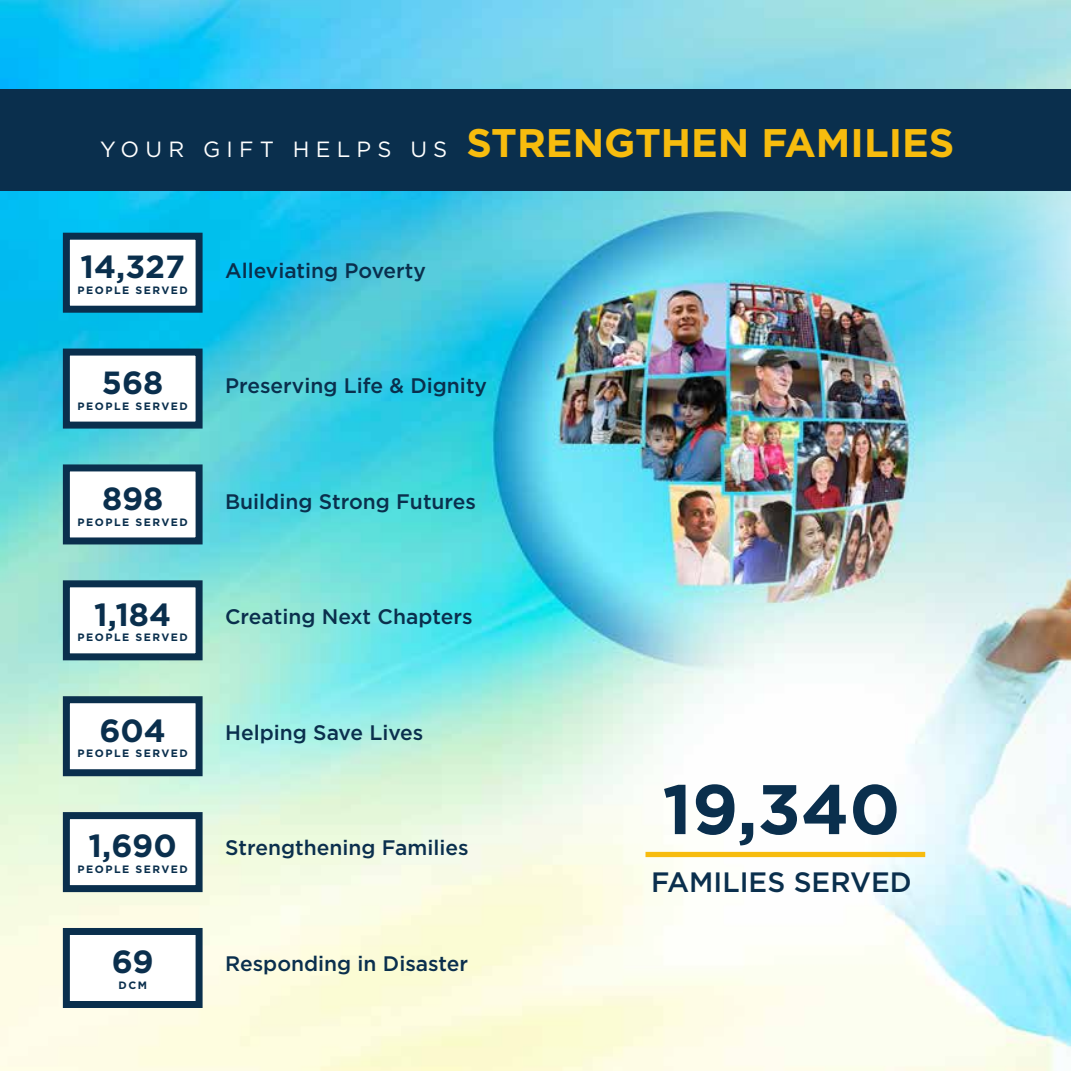
<style>
.page{position:relative;width:1071px;height:1071px;background:#fff}
.page>*{position:absolute;margin:0;border:0;box-sizing:border-box;transform-origin:0 0}
.t1{font:700 70px "Gotham";color:#0a2f4d}
.t2{font:700 39.9px "Gotham";color:#f7bc0e}
.t3{font:700 32.02px "Gotham";color:#0a2f4d}
.t4{font:500 28px "Gotham";color:#0a2f4d}
.t5{font:500 21px "Gotham";color:#0a2f4d}
.t6{font:700 10.67px "Gotham";letter-spacing:.14em;color:#0a2f4d}
.s1{font-weight:400;font-size:22.05px;color:#fff}
</style>
<div class="page">
<img style="left:0;top:0;width:1071px;height:1071px">
<svg style="left:891px;top:0;width:180px;height:503px;background:#92dbe6"></svg>
<div style="left:0;top:89px;width:1070px;height:102px;background:#0a2f4d"></div>
<div style="left:66px;top:236px;width:133px;height:73px;background:#fff"></div>
<div style="left:63px;top:233px;width:140px;height:80px;border:7px solid #0a2f4d"></div>
<div style="left:66px;top:352px;width:133px;height:73px;background:#fff"></div>
<div style="left:63px;top:349px;width:140px;height:80px;border:7px solid #0a2f4d"></div>
<div style="left:66px;top:700px;width:133px;height:73px;background:#fff"></div>
<div style="left:63px;top:696px;width:140px;height:80px;border:7px solid #0a2f4d"></div>
<div style="left:66px;top:468px;width:133px;height:73px;background:#fff"></div>
<div style="left:63px;top:464px;width:140px;height:80px;border:7px solid #0a2f4d"></div>
<div style="left:66px;top:816px;width:133px;height:73px;background:#fff"></div>
<div style="left:63px;top:812px;width:140px;height:80px;border:7px solid #0a2f4d"></div>
<div style="left:66px;top:584px;width:133px;height:73px;background:#fff"></div>
<div style="left:63px;top:580px;width:140px;height:80px;border:7px solid #0a2f4d"></div>
<div style="left:66px;top:931px;width:133px;height:73px;background:#fff"></div>
<div style="left:63px;top:928px;width:140px;height:80px;border:7px solid #0a2f4d"></div>
<div style="left:646px;top:852px;width:279px;height:5px;background:#f7bc0e"></div>
<h2 class="t2" style="left:100px;top:120px;width:856px"><span class="s1">Y O U R G I F T H E L P S U S</span> STRENGTHEN FAMILIES</h2>
<h3 class="t3" style="left:81px;top:248px;width:106px">14,327</h3>
<p class="t6" style="left:78px;top:284px;width:112px">PEOPLE SERVED</p>
<h3 class="t3" style="left:102px;top:364px;width:63px">568</h3>
<p class="t6" style="left:78px;top:400px;width:112px">PEOPLE SERVED</p>
<h3 class="t3" style="left:102px;top:480px;width:63px">898</h3>
<p class="t6" style="left:78px;top:516px;width:112px">PEOPLE SERVED</p>
<h3 class="t3" style="left:94px;top:596px;width:78px">1,184</h3>
<p class="t6" style="left:78px;top:632px;width:112px">PEOPLE SERVED</p>
<h3 class="t3" style="left:99px;top:712px;width:68px">604</h3>
<p class="t6" style="left:78px;top:747px;width:112px">PEOPLE SERVED</p>
<h3 class="t3" style="left:89px;top:828px;width:90px">1,690</h3>
<p class="t6" style="left:78px;top:863px;width:112px">PEOPLE SERVED</p>
<h3 class="t3" style="left:112px;top:944px;width:44px">69</h3>
<p class="t6" style="left:118px;top:979px;width:30px">DCM</p>
<p class="t5" style="left:225px;top:258px;width:202px">Alleviating Poverty</p>
<p class="t5" style="left:225px;top:374px;width:263px">Preserving Life &amp; Dignity</p>
<p class="t5" style="left:225px;top:489px;width:252px">Building Strong Futures</p>
<p class="t5" style="left:225px;top:605px;width:249px">Creating Next Chapters</p>
<p class="t5" style="left:225px;top:720px;width:200px">Helping Save Lives</p>
<p class="t5" style="left:225px;top:836px;width:245px">Strengthening Families</p>
<p class="t5" style="left:225px;top:951px;width:245px">Responding in Disaster</p>
<h1 class="t1" style="left:662px;top:769px;width:240px">19,340</h1>
<h3 class="t4" style="left:651px;top:866px;width:262px">FAMILIES SERVED</h3>
</div>
